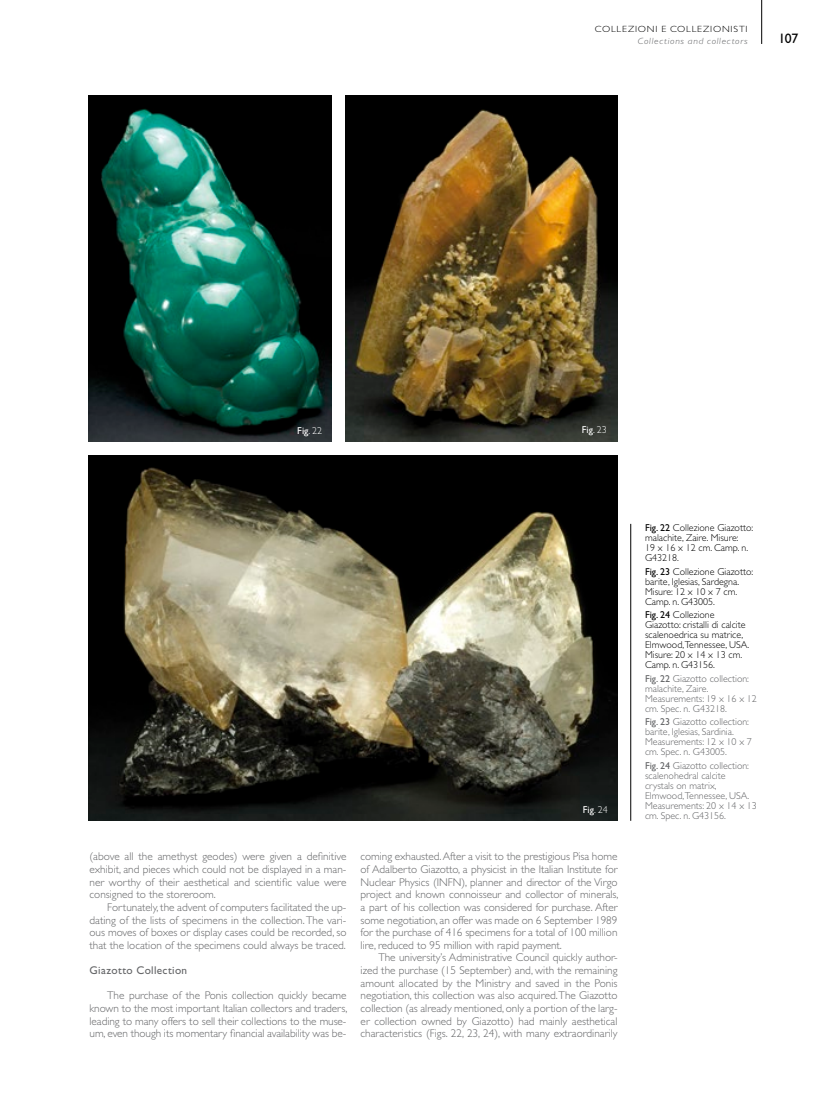
<style>
.page{position:relative;width:815px;height:1099px;background:#fff}
.page>*{position:absolute;margin:0;border:0;box-sizing:border-box;transform-origin:0 0}
.t1{font:13.75px "Gill Sans Std";color:#000}
.t2{font:300 11.25px/12.6px "Gill Sans Std";color:#636466;text-align:justify}
.t3{font:11.25px "Gill Sans Std";letter-spacing:.03em;color:#636466}
.t4{font:300 10px/10px "Gill Sans Std";color:#636466}
.t5{font:300 10px/10px "Gill Sans Std";color:#000}
.t6{font:10px "Gill Sans Std";color:#fff}
.t7{font:300 9px "Gill Sans Std";letter-spacing:.08em;color:#000;scale:1.11 1}
.t8{font:italic 300 9px "Gill Sans Std";letter-spacing:.07em;color:#636466;scale:1.11 1}
.s1{font-weight:300}
.s2{font-weight:400}
</style>
<div class="page">
<hr style="left:761px;top:0;width:1px;height:44px;background:#000">
<img style="left:89px;top:455px;width:528px;height:365px">
<img style="left:89px;top:95px;width:243px;height:346px">
<img style="left:346px;top:95px;width:271px;height:346px">
<hr style="left:631px;top:524px;width:1px;height:296px;background:#000">
<p class="t7" style="left:595px;top:24px;width:139px">Collezioni e collezionisti</p>
<p class="t8" style="left:638px;top:36px;width:100px">Collections and collectors</p>
<p class="t1" style="left:778px;top:31px;width:21px">107</p>
<p class="t6" style="left:297px;top:425px;width:26px">Fig<span class="s1">. 22</span></p>
<p class="t6" style="left:582px;top:424px;width:26px">Fig<span class="s1">. 23</span></p>
<p class="t6" style="left:583px;top:804px;width:26px">Fig<span class="s1">. 24</span></p>
<p class="t2" style="left:90px;top:850px;width:258px">(above all the amethyst geodes) were given a definitive exhibit, and pieces which could not be displayed in a man&shy;ner worthy of their aesthetical and scientific value were consigned to the storeroom.</p>
<p class="t2" style="left:90px;top:901px;width:258px;text-indent:18px">Fortunately, the advent of computers facilitated the up&shy;dating of the lists of specimens in the collection. The vari&shy;ous moves of boxes or display cases could be recorded, so that the location of the specimens could always be traced.</p>
<p class="t3" style="left:90px;top:963px;width:99px">Giazotto Collection</p>
<p class="t2" style="left:90px;top:989px;width:259px;text-indent:18px">The purchase of the Ponis collection quickly became known to the most important Italian collectors and traders, leading to many offers to sell their collections to the muse&shy;um, even though its momentary financial availability was be-</p>
<p class="t2" style="left:361px;top:850px;width:259px">coming exhausted. After a visit to the prestigious Pisa home of Adalberto Giazotto, a physicist in the Italian I nstitute for Nuclear Physics (INFN), planner and director of the Virgo project and known connoisseur and collector of minerals, a part of his collection was considered for purchase. After some negotiation, an offer was made on 6 September 1989 for the purchase of 416 specimens for a total of 100 million lire, reduced to 95 million with rapid payment.</p>
<p class="t2" style="left:361px;top:951px;width:258px;text-indent:18px">The university’s Administrative Council quickly author&shy;ized the purchase (15 September) and, with the remaining amount allocated by the Ministry and saved in the Ponis negotiation, this collection was also acquired. The Giazotto collection (as already mentioned, only a portion of the larg&shy;er collection owned by Giazotto) had mainly aesthetical characteristics (Figs. 22, 23, 24), with many extraordinarily</p>
<p class="t5" style="left:645px;top:523px;width:110px"><span class="s2">Fig. 22</span> Collezione Giazotto: malachite, Zaire. Misure:<br>19 x 16 x 12 cm. Camp. n.<br>G43218.</p>
<p class="t5" style="left:645px;top:566px;width:110px"><span class="s2">Fig. 23</span> Collezione Giazotto: barite, Iglesias, Sardegna.<br>Misure: 12 x 10 x 7 cm.<br>Camp. n. G43005.</p>
<p class="t5" style="left:645px;top:610px;width:106px"><span class="s2">Fig. 24</span> Collezione<br>Giazotto: cristalli di calcite scalenoedrica su matrice,<br>Elmwood,Tennessee, USA.<br>Misure: 20 x 14 x 13 cm.<br>Camp. n. G43156.</p>
<p class="t4" style="left:645px;top:673px;width:113px"><span class="s2">Fig. 22</span> Giazotto collection: malachite, Zaire.<br>Measurements: 19 x 16 x 12 cm. Spec. n. G43218.</p>
<p class="t4" style="left:645px;top:717px;width:108px"><span class="s2">Fig. 23</span> Giazotto collection: barite, Iglesias, Sardinia.<br>Measurements: 12 x 10 x 7 cm. Spec. n. G43005.</p>
<p class="t4" style="left:645px;top:760px;width:113px"><span class="s2">Fig. 24</span> Giazotto collection: scalenohedral calcite<br>crystals on matrix,<br>Elmwood,Tennessee, USA.<br>Measurements: 20 x 14 x 13 cm. Spec. n. G43156.</p>
</div>
